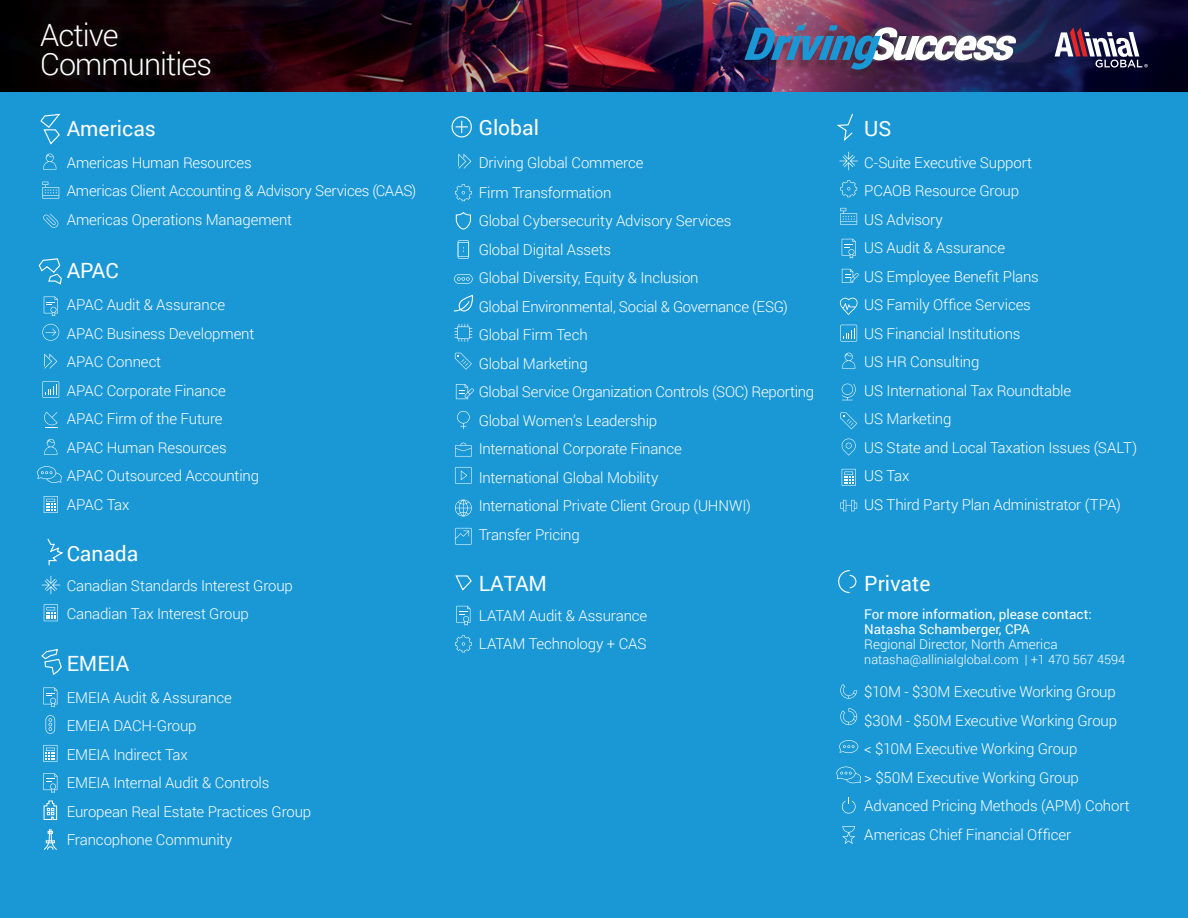
<style>
.page{position:relative;width:1188px;height:918px;background:#fff}
.page>*{position:absolute;margin:0;border:0;box-sizing:border-box;transform-origin:0 0}
.t1{font:300 30.75px/28.8px "Roboto";letter-spacing:-.03em;color:#fff}
.t2{font:21px "Roboto";color:#fff}
.t3{font:300 15px/30px "Roboto";letter-spacing:-.01em;color:#fff}
.t4{font:13.5px/15px "Roboto";color:#fff}
.t5{font:300 12.75px "Roboto";color:#fff}
.s1{font-weight:300}
</style>
<div class="page">
<div style="left:0;top:63px;width:1188px;height:855px;background:#1a98d6"></div>
<img style="left:551px;top:0;width:637px;height:92px">
<svg style="left:0;top:0;width:551px;height:92px;background:#220712"></svg>
<div style="left:39px;top:21px;width:179px;height:62px;background:#58585b;opacity:.25"></div>
<div style="left:738px;top:29px;width:142px;height:51px;background:#231f20;opacity:.3"></div>
<img style="left:743px;top:25px;width:275px;height:45px">
<svg style="left:1055px;top:27px;width:93px;height:41px"></svg>
<svg style="left:40px;top:113px;width:21px;height:32px"></svg>
<svg style="left:38px;top:258px;width:24px;height:27px"></svg>
<div style="left:452px;top:116px;width:20px;height:21px;border:1px solid #fff;border-radius:50%"></div>
<svg style="left:456px;top:121px;width:12px;height:12px"></svg>
<svg style="left:47px;top:538px;width:17px;height:28px"></svg>
<svg style="left:41px;top:648px;width:21px;height:27px"></svg>
<svg style="left:455px;top:575px;width:17px;height:16px"></svg>
<svg style="left:837px;top:113px;width:16px;height:28px"></svg>
<svg style="left:838px;top:570px;width:19px;height:24px"></svg>
<svg style="left:455px;top:467px;width:17px;height:17px"></svg>
<svg style="left:458px;top:240px;width:11px;height:19px"></svg>
<svg style="left:457px;top:411px;width:13px;height:18px"></svg>
<svg style="left:840px;top:708px;width:17px;height:17px"></svg>
<svg style="left:840px;top:684px;width:17px;height:15px"></svg>
<svg style="left:454px;top:324px;width:18px;height:18px"></svg>
<svg style="left:454px;top:295px;width:19px;height:17px"></svg>
<svg style="left:842px;top:384px;width:14px;height:16px"></svg>
<svg style="left:43px;top:745px;width:14px;height:17px"></svg>
<svg style="left:44px;top:496px;width:14px;height:17px"></svg>
<svg style="left:44px;top:604px;width:14px;height:17px"></svg>
<svg style="left:454px;top:274px;width:19px;height:10px"></svg>
<svg style="left:46px;top:715px;width:9px;height:19px"></svg>
<svg style="left:456px;top:212px;width:15px;height:18px"></svg>
<svg style="left:44px;top:297px;width:14px;height:19px"></svg>
<svg style="left:43px;top:773px;width:14px;height:20px"></svg>
<svg style="left:43px;top:688px;width:14px;height:19px"></svg>
<svg style="left:842px;top:469px;width:14px;height:17px"></svg>
<svg style="left:840px;top:412px;width:17px;height:17px"></svg>
<svg style="left:455px;top:353px;width:17px;height:17px"></svg>
<svg style="left:840px;top:325px;width:17px;height:17px"></svg>
<svg style="left:455px;top:528px;width:17px;height:17px"></svg>
<svg style="left:42px;top:182px;width:17px;height:17px"></svg>
<svg style="left:840px;top:208px;width:17px;height:17px"></svg>
<svg style="left:840px;top:500px;width:17px;height:11px"></svg>
<svg style="left:841px;top:439px;width:15px;height:17px"></svg>
<svg style="left:455px;top:636px;width:17px;height:16px"></svg>
<svg style="left:840px;top:180px;width:17px;height:17px"></svg>
<svg style="left:455px;top:184px;width:17px;height:17px"></svg>
<svg style="left:842px;top:239px;width:14px;height:20px"></svg>
<svg style="left:37px;top:466px;width:25px;height:17px"></svg>
<svg style="left:842px;top:826px;width:13px;height:18px"></svg>
<svg style="left:842px;top:353px;width:13px;height:16px"></svg>
<svg style="left:43px;top:154px;width:13px;height:16px"></svg>
<svg style="left:44px;top:439px;width:13px;height:16px"></svg>
<svg style="left:43px;top:214px;width:16px;height:14px"></svg>
<svg style="left:456px;top:606px;width:14px;height:20px"></svg>
<svg style="left:42px;top:381px;width:17px;height:17px"></svg>
<svg style="left:456px;top:384px;width:18px;height:15px"></svg>
<svg style="left:455px;top:443px;width:17px;height:14px"></svg>
<svg style="left:455px;top:500px;width:17px;height:16px"></svg>
<svg style="left:842px;top:269px;width:17px;height:14px"></svg>
<svg style="left:44px;top:412px;width:13px;height:16px"></svg>
<svg style="left:44px;top:354px;width:13px;height:15px"></svg>
<svg style="left:458px;top:154px;width:13px;height:15px"></svg>
<svg style="left:42px;top:324px;width:17px;height:17px"></svg>
<svg style="left:42px;top:576px;width:18px;height:18px"></svg>
<svg style="left:840px;top:152px;width:18px;height:18px"></svg>
<svg style="left:836px;top:767px;width:25px;height:16px"></svg>
<svg style="left:839px;top:740px;width:19px;height:13px"></svg>
<svg style="left:839px;top:298px;width:19px;height:17px"></svg>
<svg style="left:842px;top:797px;width:14px;height:17px"></svg>
<svg style="left:43px;top:829px;width:14px;height:21px"></svg>
<svg style="left:43px;top:800px;width:14px;height:20px"></svg>
<p class="t1" style="left:40px;top:20px;width:173px">Active<br>Communities</p>
<p class="t2" style="left:67px;top:114px;width:91px">Americas</p>
<p class="t3" style="left:67px;top:147px;width:187px">Americas Human Resources</p>
<p class="t3" style="left:67px;top:175px;width:351px">Americas Client Accounting &amp; Advisory Services (CAAS)</p>
<p class="t3" style="left:67px;top:204px;width:227px">Americas Operations Management</p>
<p class="t2" style="left:67px;top:256px;width:54px">APAC</p>
<p class="t3" style="left:67px;top:289px;width:160px">APAC Audit &amp; Assurance</p>
<p class="t3" style="left:67px;top:318px;width:189px">APAC Business Development</p>
<p class="t3" style="left:67px;top:346px;width:96px">APAC Connect</p>
<p class="t3" style="left:67px;top:375px;width:161px">APAC Corporate Finance</p>
<p class="t3" style="left:67px;top:403px;width:157px">APAC Firm of the Future</p>
<p class="t3" style="left:67px;top:432px;width:162px">APAC Human Resources</p>
<p class="t3" style="left:67px;top:460px;width:194px">APAC Outsourced Accounting</p>
<p class="t3" style="left:67px;top:489px;width:64px">APAC Tax</p>
<p class="t2" style="left:67px;top:538px;width:73px">Canada</p>
<p class="t3" style="left:67px;top:570px;width:228px">Canadian Standards Interest Group</p>
<p class="t3" style="left:67px;top:598px;width:184px">Canadian Tax Interest Group</p>
<p class="t2" style="left:67px;top:649px;width:64px">EMEIA</p>
<p class="t3" style="left:67px;top:682px;width:167px">EMEIA Audit &amp; Assurance</p>
<p class="t3" style="left:67px;top:711px;width:131px">EMEIA DACH-Group</p>
<p class="t3" style="left:67px;top:739px;width:123px">EMEIA Indirect Tax</p>
<p class="t3" style="left:67px;top:768px;width:204px">EMEIA Internal Audit &amp; Controls</p>
<p class="t3" style="left:67px;top:796px;width:246px">European Real Estate Practices Group</p>
<p class="t3" style="left:67px;top:825px;width:167px">Francophone Community</p>
<p class="t2" style="left:479px;top:113px;width:62px">Global</p>
<p class="t2" style="left:864px;top:114px;width:29px">US</p>
<p class="t3" style="left:479px;top:147px;width:166px">Driving Global Commerce<br>Firm Transformation</p>
<p class="t3" style="left:479px;top:206px;width:254px">Global Cybersecurity Advisory Services</p>
<p class="t3" style="left:479px;top:234px;width:134px">Global Digital Assets</p>
<p class="t3" style="left:479px;top:263px;width:221px">Global Diversity, Equity &amp; Inclusion</p>
<p class="t3" style="left:479px;top:291px;width:311px">Global Environmental, Social &amp; Governance (ESG)</p>
<p class="t3" style="left:479px;top:320px;width:111px">Global Firm Tech</p>
<p class="t3" style="left:479px;top:348px;width:111px">Global Marketing</p>
<p class="t3" style="left:479px;top:377px;width:337px">Global Service Organization Controls (SOC) Reporting</p>
<p class="t3" style="left:479px;top:405px;width:180px">Global Women’s Leadership</p>
<p class="t3" style="left:479px;top:434px;width:205px">International Corporate Finance</p>
<p class="t3" style="left:479px;top:462px;width:181px">International Global Mobility</p>
<p class="t3" style="left:479px;top:491px;width:274px">International Private Client Group (UHNWI)</p>
<p class="t3" style="left:479px;top:519px;width:103px">Transfer Pricing</p>
<p class="t3" style="left:864px;top:147px;width:170px">C-Suite Executive Support</p>
<p class="t3" style="left:864px;top:176px;width:156px">PCAOB Resource Group</p>
<p class="t3" style="left:864px;top:204px;width:80px">US Advisory</p>
<p class="t3" style="left:864px;top:233px;width:142px">US Audit &amp; Assurance</p>
<p class="t3" style="left:864px;top:261px;width:176px">US Employee Benefit Plans</p>
<p class="t3" style="left:864px;top:290px;width:168px">US Family Office Services</p>
<p class="t3" style="left:864px;top:318px;width:158px">US Financial Institutions</p>
<p class="t3" style="left:864px;top:347px;width:117px">US HR Consulting</p>
<p class="t3" style="left:864px;top:375px;width:208px">US International Tax Roundtable</p>
<p class="t3" style="left:864px;top:404px;width:89px">US Marketing</p>
<p class="t3" style="left:864px;top:432px;width:274px">US State and Local Taxation Issues (SALT)</p>
<p class="t3" style="left:864px;top:461px;width:47px">US Tax</p>
<p class="t3" style="left:864px;top:489px;width:258px">US Third Party Plan Administrator (TPA)</p>
<p class="t2" style="left:479px;top:568px;width:70px">LATAM</p>
<p class="t2" style="left:864px;top:568px;width:68px">Private</p>
<p class="t3" style="left:479px;top:600px;width:170px">LATAM Audit &amp; Assurance</p>
<p class="t3" style="left:479px;top:628px;width:169px">LATAM Technology + CAS</p>
<p class="t4" style="left:864px;top:606px;width:229px">For more information, please contact:<br>Natasha Schamberger, CPA<br><span class="s1">Regional Director, North America</span></p>
<p class="t5" style="left:864px;top:651px;width:263px">natasha@allinialglobal.com | +1 470 567 4594</p>
<p class="t3" style="left:864px;top:676px;width:253px">$10M - $30M Executive Working Group</p>
<p class="t3" style="left:864px;top:705px;width:254px">$30M - $50M Executive Working Group</p>
<p class="t3" style="left:864px;top:733px;width:215px">&lt; $10M Executive Working Group</p>
<p class="t3" style="left:864px;top:762px;width:216px">&gt; $50M Executive Working Group</p>
<p class="t3" style="left:864px;top:790px;width:267px">Advanced Pricing Methods (APM) Cohort</p>
<p class="t3" style="left:864px;top:819px;width:208px">Americas Chief Financial Officer</p>
</div>
